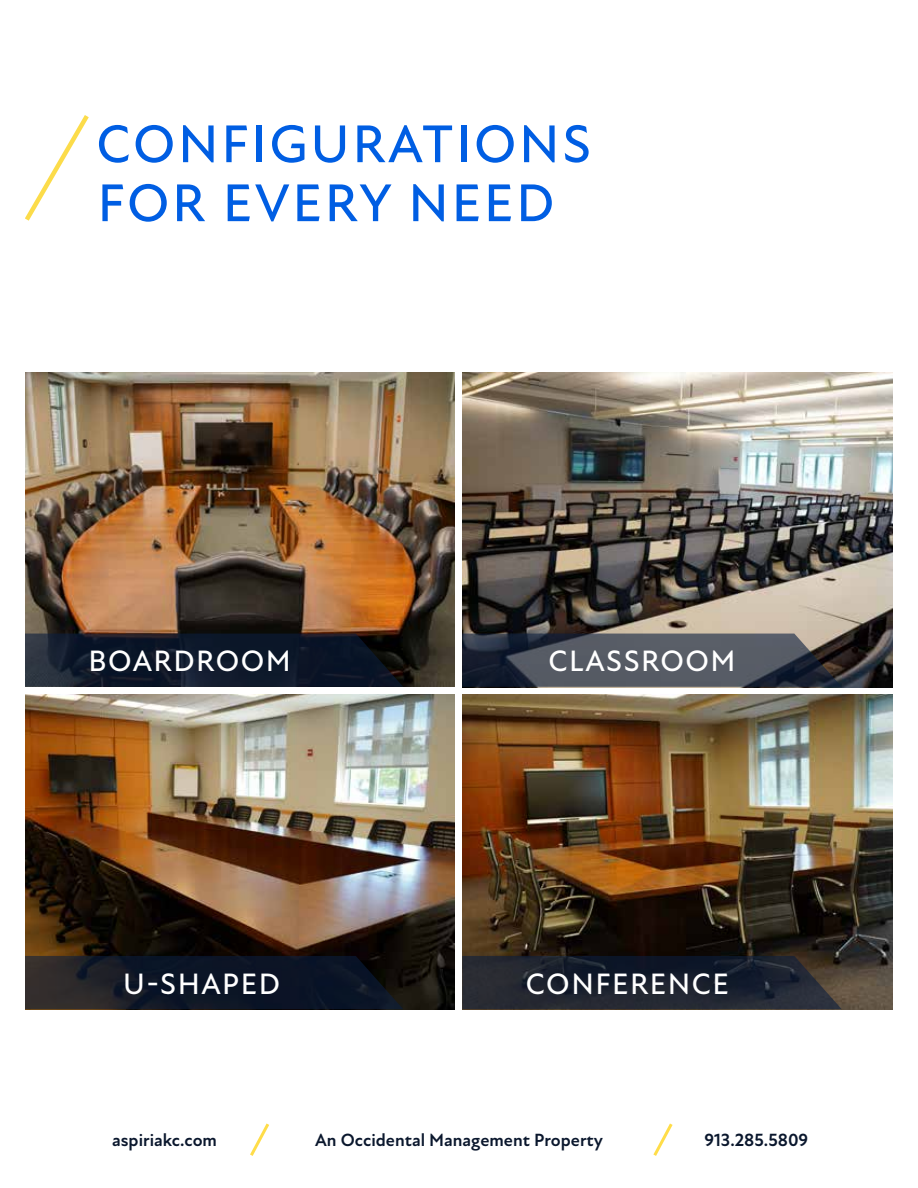
<style>
.page{position:relative;width:918px;height:1188px;background:#fff}
.page>*{position:absolute;margin:0;border:0;box-sizing:border-box;transform-origin:0 0}
.t1{font:500 54px/58.9px "New Atten";letter-spacing:.05em;color:#005ee3}
.t2{font:500 30px "New Atten";letter-spacing:.05em;color:#fff}
.t3{font:700 18px "New Atten";color:#0a172d}
</style>
<div class="page">
<img style="left:463px;top:373px;width:430px;height:314px">
<img style="left:25px;top:695px;width:430px;height:314px">
<img style="left:463px;top:695px;width:430px;height:314px">
<img style="left:25px;top:372px;width:430px;height:315px">
<svg style="left:462px;top:634px;width:380px;height:53px;background:#464b56"></svg>
<svg style="left:462px;top:956px;width:380px;height:53px;background:#20252f"></svg>
<svg style="left:25px;top:634px;width:378px;height:53px;background:#101929"></svg>
<svg style="left:25px;top:956px;width:378px;height:53px;background:#131925"></svg>
<svg style="left:250px;top:1123px;width:19px;height:33px"></svg>
<svg style="left:653px;top:1123px;width:20px;height:33px"></svg>
<svg style="left:25px;top:115px;width:64px;height:106px"></svg>
<h1 class="t1" style="left:96px;top:115px;width:496px">CONFIGURATIONS<br>FOR EVERY NEED</h1>
<h2 class="t2" style="left:89px;top:644px;width:204px">BOARDROOM</h2>
<h2 class="t2" style="left:549px;top:644px;width:189px">CLASSROOM</h2>
<h2 class="t2" style="left:123px;top:966px;width:158px">U-SHAPED</h2>
<h2 class="t2" style="left:526px;top:966px;width:204px">CONFERENCE</h2>
<p class="t3" style="left:112px;top:1129px;width:106px">aspiriakc.com</p>
<p class="t3" style="left:315px;top:1129px;width:289px">An Occidental Management Property</p>
<p class="t3" style="left:704px;top:1129px;width:105px">913.285.5809</p>
</div>
